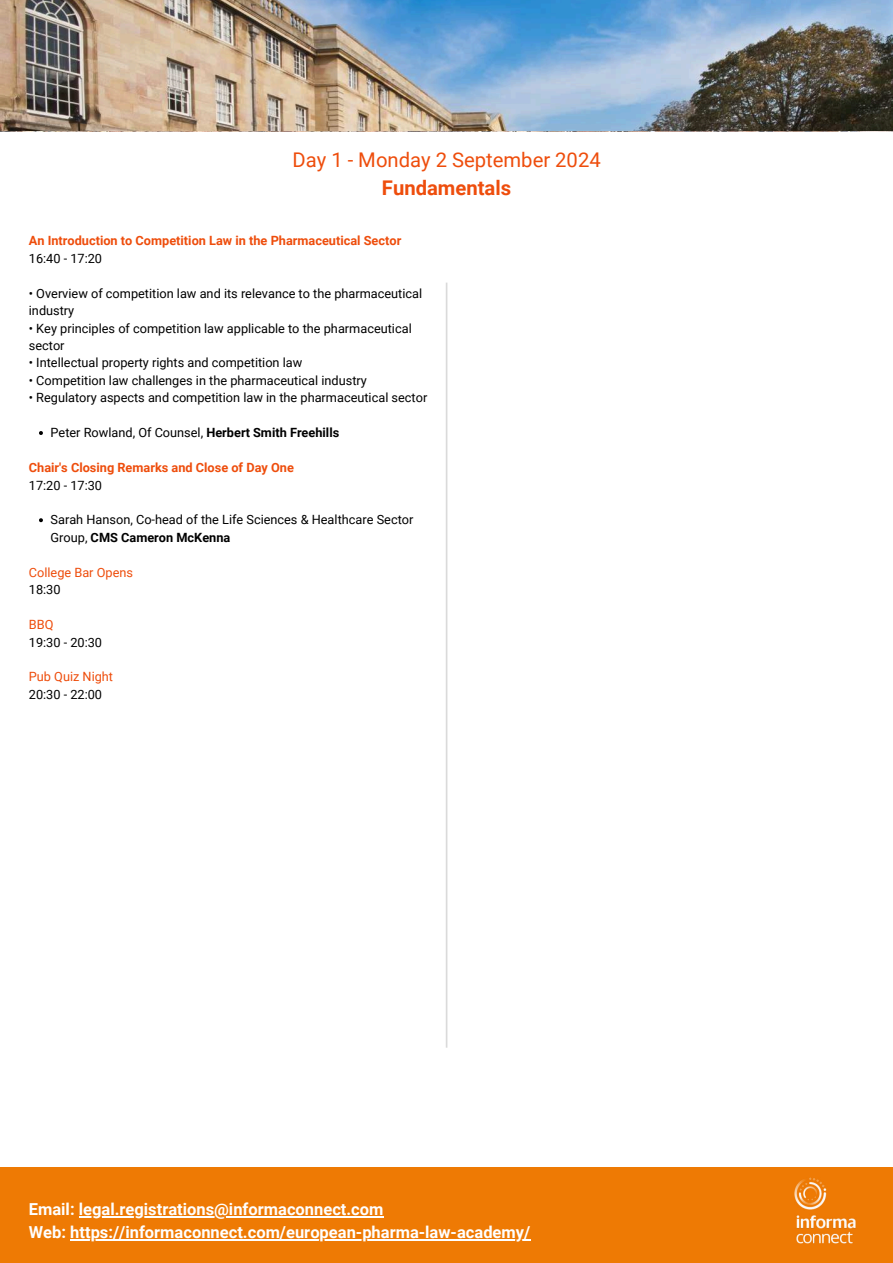
<style>
.page{position:relative;width:893px;height:1263px;background:#fff}
.page>*{position:absolute;margin:0;border:0;box-sizing:border-box;transform-origin:0 0}
.t1{font:20.25px "Roboto";color:#ee4d0c}
.t2{font:700 20.25px "Roboto";color:#ee4d0c}
.t3{font:700 16.5px/23.1px "Roboto";color:#fff}
.t4{font:15px/20.9px "Roboto";color:#fff}
.t5{font:12.75px/17.4px "Roboto";color:#000}
.t6{font:700 12.75px "Roboto";color:#ee4d0c}
.t7{font:12.75px "Roboto";color:#ee4d0c}
.s1{font-weight:700}
</style>
<div class="page">
<div style="left:0;top:1168px;width:893px;height:95px;background:#ee7a04"></div>
<img style="left:782px;top:1167px;width:85px;height:77px">
<img style="left:0;top:0;width:893px;height:131px">
<svg style="left:39px;top:431px;width:4px;height:4px"></svg>
<svg style="left:39px;top:518px;width:4px;height:4px"></svg>
<hr style="left:446px;top:283px;width:1px;height:765px;background:#dadada">
<hr style="left:79px;top:1216px;width:304px;height:1px;background:#fff">
<hr style="left:70px;top:1239px;width:460px;height:1px;background:#fff">
<h1 class="t1" style="left:292px;top:146px;width:310px">Day 1 - Monday 2 September 2024</h1>
<h1 class="t2" style="left:382px;top:174px;width:131px">Fundamentals</h1>
<p class="t6" style="left:29px;top:232px;width:374px">An Introduction to Competition Law in the Pharmaceutical Sector</p>
<p class="t5" style="left:29px;top:249px;width:75px">16:40 - 17:20</p>
<p class="t5" style="left:29px;top:284px;width:395px">• Overview of competition law and its relevance to the pharmaceutical industry</p>
<p class="t5" style="left:29px;top:319px;width:384px">• Key principles of competition law applicable to the pharmaceutical sector</p>
<p class="t5" style="left:29px;top:354px;width:275px">• Intellectual property rights and competition law</p>
<p class="t5" style="left:29px;top:371px;width:339px">• Competition law challenges in the pharmaceutical industry</p>
<p class="t5" style="left:29px;top:389px;width:400px">• Regulatory aspects and competition law in the pharmaceutical sector</p>
<p class="t5" style="left:51px;top:423px;width:290px">Peter Rowland, Of Counsel, <span class="s1">Herbert Smith Freehills</span></p>
<p class="t6" style="left:29px;top:459px;width:266px">Chair's Closing Remarks and Close of Day One</p>
<p class="t5" style="left:29px;top:476px;width:75px">17:20 - 17:30</p>
<p class="t5" style="left:51px;top:511px;width:364px">Sarah Hanson, Co-head of the Life Sciences &amp; Healthcare Sector<br>Group, <span class="s1">CMS Cameron McKenna</span></p>
<p class="t7" style="left:29px;top:563px;width:106px">College Bar Opens</p>
<p class="t5" style="left:29px;top:580px;width:33px">18:30</p>
<p class="t7" style="left:29px;top:616px;width:26px">BBQ</p>
<p class="t5" style="left:29px;top:633px;width:75px">19:30 - 20:30</p>
<p class="t7" style="left:29px;top:668px;width:86px">Pub Quiz Night</p>
<p class="t5" style="left:29px;top:685px;width:75px">20:30 - 22:00</p>
<p class="t3" style="left:29px;top:1197px;width:503px">Email: legal.registrations@informaconnect.com<br>Web: https://informaconnect.com/european-pharma-law-academy/</p>
<p class="t4" style="left:29px;top:1201px;width:266px"><span class="s1">More Information:<br>Email:</span> legal.registrations@informa.com</p>
<p class="t4" style="left:28px;top:1207px;width:390px"><span class="s1">Email:</span> legal.registrations@informa.com<br><span class="s1">Web:</span> https://informaconnect.com/eu-competition-school/</p>
</div>
